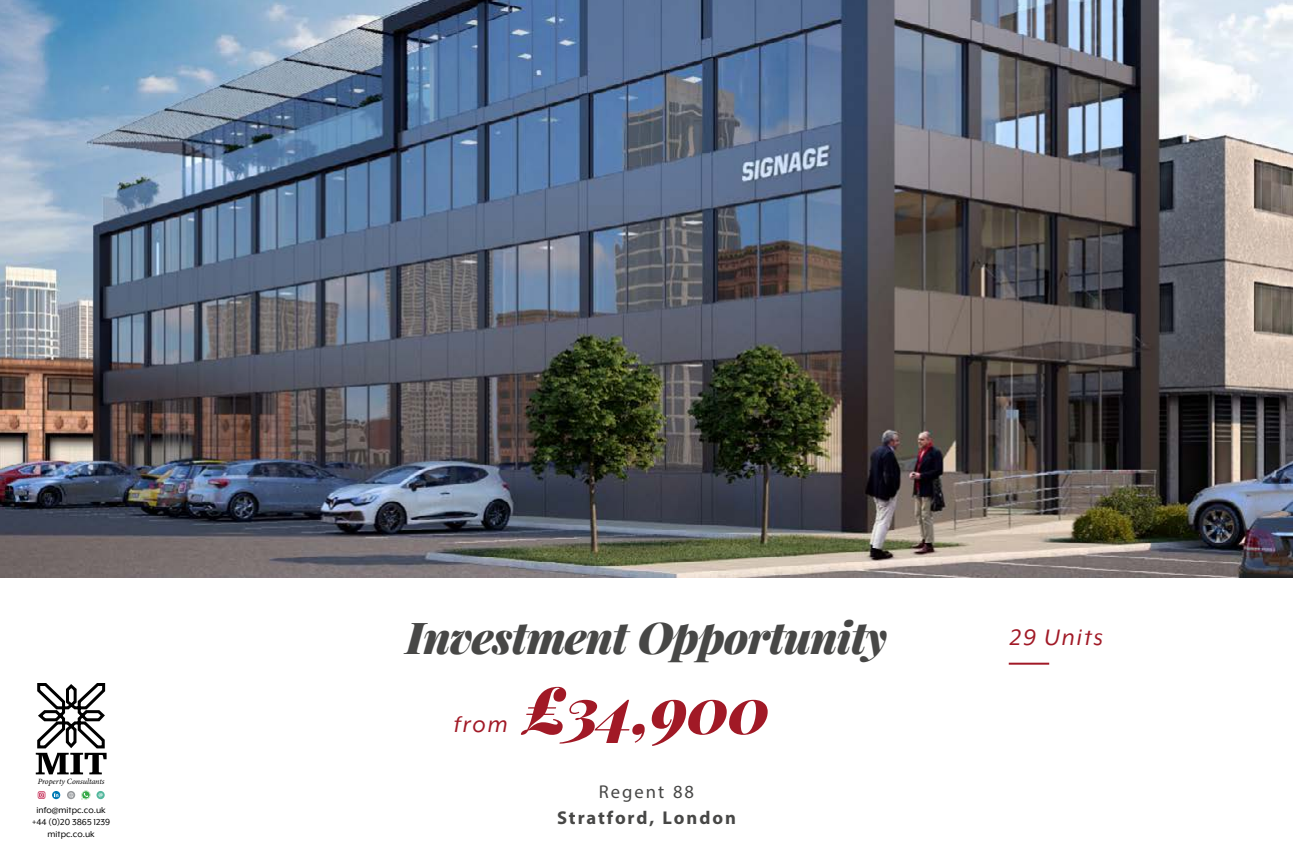
<style>
.page{position:relative;width:1293px;height:866px;background:#fff}
.page>*{position:absolute;margin:0;border:0;box-sizing:border-box;transform-origin:0 0}
.t1{font:italic 900 64px "Playfair Display";color:#a11926}
.t2{font:italic 900 44px "Playfair Display";letter-spacing:-.02em;color:#474746}
.t3{font:700 26px "Myriad Arabic";letter-spacing:.075em;color:#474746}
.t4{font:italic 26px "Mr Eaves XL Mod OT";letter-spacing:.075em;color:#a11926}
.t5{font:26px "Myriad Arabic";letter-spacing:.075em;color:#474746}
.t6{font:10px/12px "Mr Eaves XL Mod OT";color:#000;text-align:center}
.t7{font:italic 8px "Minion Pro";letter-spacing:-.005em;color:#000}
</style>
<div class="page">
<hr style="left:1008px;top:662px;width:40px;height:2px;background:#a11926">
<svg style="left:36px;top:683px;width:71px;height:91px"></svg>
<svg style="left:52px;top:791px;width:8px;height:8px"></svg>
<svg style="left:67px;top:791px;width:8px;height:8px"></svg>
<svg style="left:69px;top:792px;width:4px;height:5px"></svg>
<svg style="left:38px;top:791px;width:7px;height:8px"></svg>
<svg style="left:81px;top:790px;width:9px;height:9px"></svg>
<svg style="left:54px;top:793px;width:4px;height:4px"></svg>
<svg style="left:96px;top:791px;width:9px;height:8px"></svg>
<svg style="left:99px;top:793px;width:4px;height:4px"></svg>
<img style="left:0;top:0;width:1292px;height:577px">
<p class="t7" style="left:38px;top:776px;width:68px">Property Consultants</p>
<p class="t6" style="left:32px;top:803px;width:80px">info@mitpc.co.uk +44 (0)20 3865 1239 mitpc.co.uk</p>
<h2 class="t2" style="left:405px;top:607px;width:482px">Investment Opportunity</h2>
<h3 class="t4" style="left:454px;top:710px;width:55px">from</h3>
<h1 class="t1" style="left:522px;top:665px;width:249px">£34,900</h1>
<h3 class="t5" style="left:599px;top:773px;width:96px">Regent 88</h3>
<h3 class="t3" style="left:557px;top:799px;width:180px">Stratford, London</h3>
<h3 class="t4" style="left:1009px;top:623px;width:94px">29 Units</h3>
</div>
